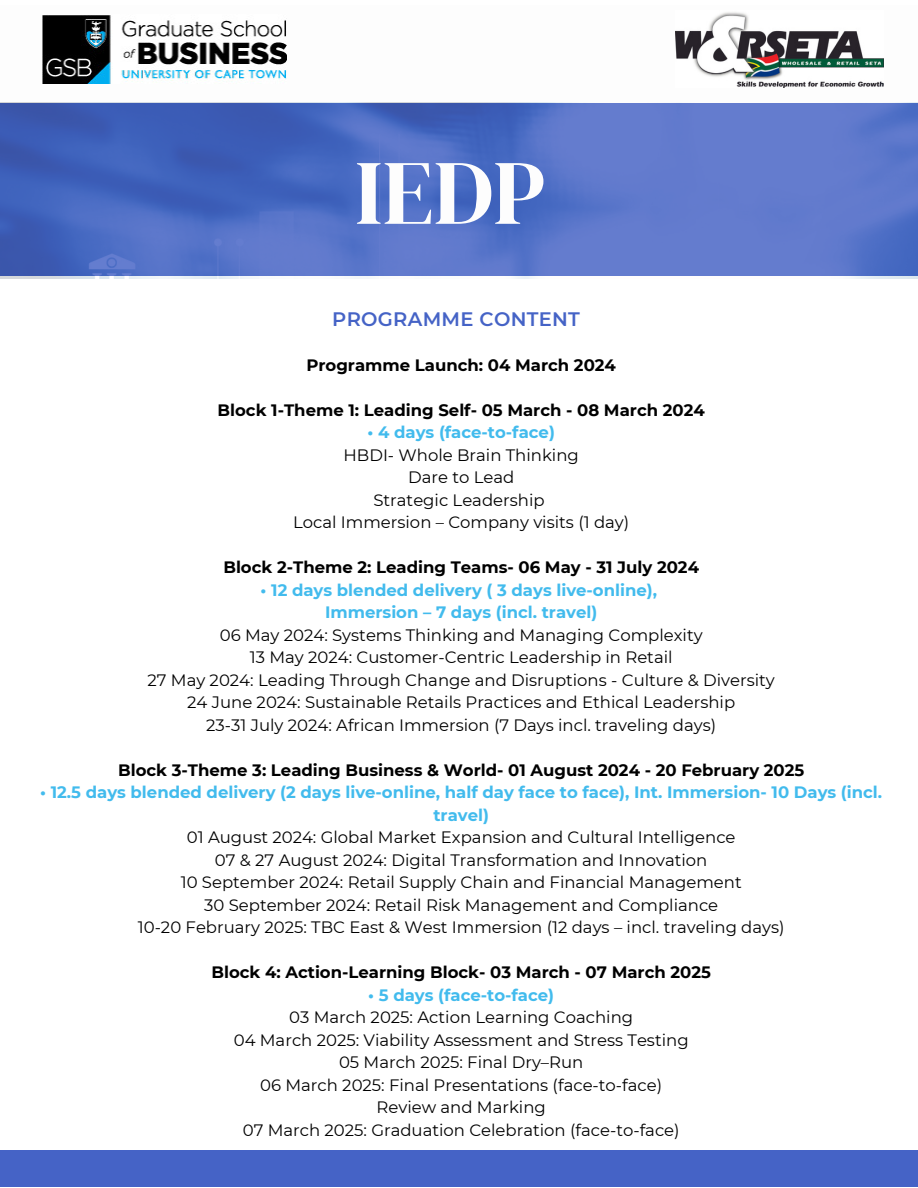
<style>
.page{position:relative;width:918px;height:1188px;background:#fff}
.page>*{position:absolute;margin:0;border:0;box-sizing:border-box;transform-origin:0 0}
.t1{font:91.95px "DM Serif Display";color:#fdfdfd}
.t2{font:600 19.5px "Montserrat";letter-spacing:.015em;color:#4563c6}
.t3{font:16.5px "Montserrat";color:#000}
.t4{font:700 16.5px "Montserrat";color:#000}
.t5{font:700 16.5px/22.5px "Montserrat";color:#42bbed;text-align:center}
</style>
<div class="page">
<div style="left:0;top:1150px;width:918px;height:37px;background:#4563c6"></div>
<img style="left:0;top:103px;width:918px;height:175px">
<img style="left:43px;top:15px;width:244px;height:68px">
<img style="left:675px;top:12px;width:208px;height:76px">
<p class="t1" style="left:355px;top:129px;width:192px">IEDP</p>
<p class="t2" style="left:332px;top:307px;width:249px">PROGRAMME CONTENT</p>
<p class="t4" style="left:306px;top:355px;width:311px">Programme Launch: 04 March 2024</p>
<p class="t4" style="left:218px;top:400px;width:489px">Block 1-Theme 1: Leading Self- 05 March - 08 March 2024</p>
<p class="t5" style="left:368px;top:421px;width:189px">• 4 days (face-to-face)</p>
<p class="t3" style="left:344px;top:445px;width:237px">HBDI- Whole Brain Thinking</p>
<p class="t3" style="left:408px;top:467px;width:108px">Dare to Lead</p>
<p class="t3" style="left:373px;top:490px;width:173px">Strategic Leadership</p>
<p class="t3" style="left:293px;top:512px;width:338px">Local Immersion – Company visits (1 day)</p>
<p class="t4" style="left:223px;top:557px;width:477px">Block 2-Theme 2: Leading Teams- 06 May - 31 July 2024</p>
<p class="t5" style="left:261px;top:578px;width:398px">• 12 days blended delivery ( 3 days live-online),</p>
<p class="t5" style="left:325px;top:601px;width:274px">Immersion – 7 days (incl. travel)</p>
<p class="t3" style="left:220px;top:625px;width:484px">06 May 2024: Systems Thinking and Managing Complexity</p>
<p class="t3" style="left:250px;top:647px;width:424px">13 May 2024: Customer-Centric Leadership in Retail</p>
<p class="t3" style="left:148px;top:670px;width:629px">27 May 2024: Leading Through Change and Disruptions - Culture &amp; Diversity</p>
<p class="t3" style="left:187px;top:692px;width:549px">24 June 2024: Sustainable Retails Practices and Ethical Leadership</p>
<p class="t3" style="left:206px;top:715px;width:511px">23-31 July 2024: African Immersion (7 Days incl. traveling days)</p>
<p class="t4" style="left:118px;top:760px;width:688px">Block 3-Theme 3: Leading Business &amp; World- 01 August 2024 - 20 February 2025</p>
<p class="t5" style="left:40px;top:781px;width:844px">• 12.5 days blended delivery (2 days live-online, half day face to face), Int. Immersion- 10 Days (incl. travel)</p>
<p class="t3" style="left:187px;top:827px;width:550px">01 August 2024: Global Market Expansion and Cultural Intelligence</p>
<p class="t3" style="left:215px;top:850px;width:494px">07 &amp; 27 August 2024: Digital Transformation and Innovation</p>
<p class="t3" style="left:181px;top:872px;width:562px">10 September 2024: Retail Supply Chain and Financial Management</p>
<p class="t3" style="left:204px;top:895px;width:516px">30 September 2024: Retail Risk Management and Compliance</p>
<p class="t3" style="left:138px;top:917px;width:648px">10-20 February 2025: TBC East &amp; West Immersion (12 days – incl. traveling days)</p>
<p class="t4" style="left:211px;top:962px;width:501px">Block 4: Action-Learning Block- 03 March - 07 March 2025</p>
<p class="t5" style="left:368px;top:983px;width:187px">• 5 days (face-to-face)</p>
<p class="t3" style="left:289px;top:1007px;width:345px">03 March 2025: Action Learning Coaching</p>
<p class="t3" style="left:234px;top:1030px;width:456px">04 March 2025: Viability Assessment and Stress Testing</p>
<p class="t3" style="left:339px;top:1052px;width:246px">05 March 2025: Final Dry–Run</p>
<p class="t3" style="left:260px;top:1075px;width:404px">06 March 2025: Final Presentations (face-to-face)</p>
<p class="t3" style="left:377px;top:1097px;width:171px">Review and Marking</p>
<p class="t3" style="left:243px;top:1120px;width:438px">07 March 2025: Graduation Celebration (face-to-face)</p>
</div>
